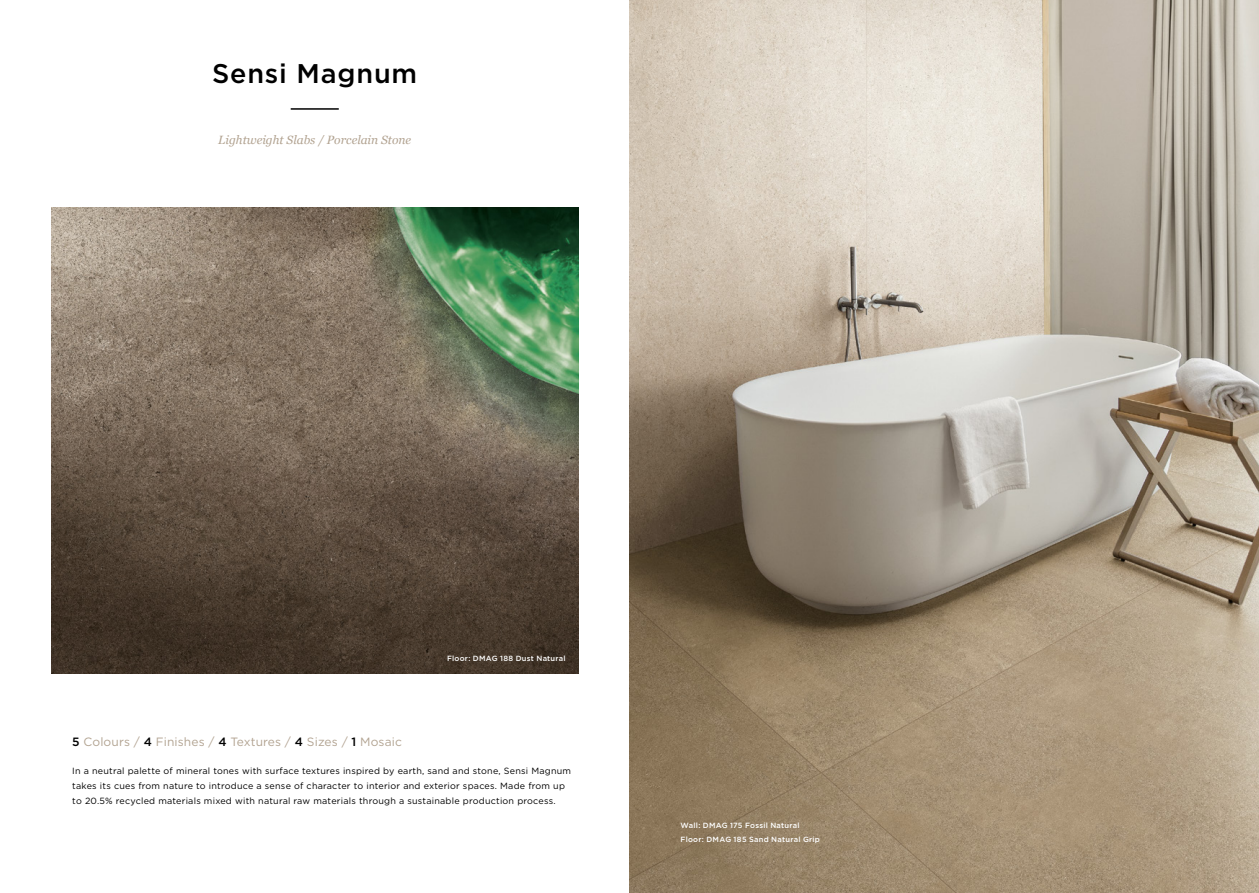
<style>
.page{position:relative;width:1259px;height:893px;background:#fff}
.page>*{position:absolute;margin:0;border:0;box-sizing:border-box;transform-origin:0 0}
.t1{font:500 27px "Gotham";letter-spacing:.03em;color:#000}
.t2{font:12px "Gotham";letter-spacing:.01em;color:#b2a391}
.hero_PF_serif_title{font:italic 12px "Georgia";color:#b2a391}
.hero_PF_serif_title-2{font:9px/15px "Gotham";letter-spacing:.025em;color:#000}
.t3{font:500 7.5px "Gotham";letter-spacing:.035em;color:#fff}
.s1{font-weight:500;color:#000}
</style>
<div class="page">
<hr style="left:291px;top:108px;width:48px;height:2px;background:#000">
<img style="left:51px;top:207px;width:527px;height:467px">
<img style="left:629px;top:0;width:630px;height:893px">
<p class="t1" style="left:212px;top:55px;width:207px">Sensi Magnum</p>
<p class="hero_PF_serif_title" style="left:218px;top:132px;width:194px">Lightweight Slabs / Porcelain Stone</p>
<p class="t3" style="left:447px;top:654px;width:120px">Floor: DMAG 188 Dust Natural</p>
<p class="t2" style="left:72px;top:734px;width:331px"><span class="s1">5</span> Colours / <span class="s1">4</span> Finishes / <span class="s1">4</span> Textures / <span class="s1">4</span> Sizes / <span class="s1">1</span> Mosaic</p>
<p class="hero_PF_serif_title-2" style="left:72px;top:763px;width:500px">In a neutral palette of mineral tones with surface textures inspired by earth, sand and stone, Sensi Magnum takes its cues from nature to introduce a sense of character to interior and exterior spaces. Made from up to 20.5% recycled materials mixed with natural raw materials through a sustainable production process.</p>
<p class="t3" style="left:680px;top:821px;width:121px">Wall: DMAG 175 Fossil Natural</p>
<p class="t3" style="left:680px;top:834px;width:141px">Floor: DMAG 185 Sand Natural Grip</p>
</div>
